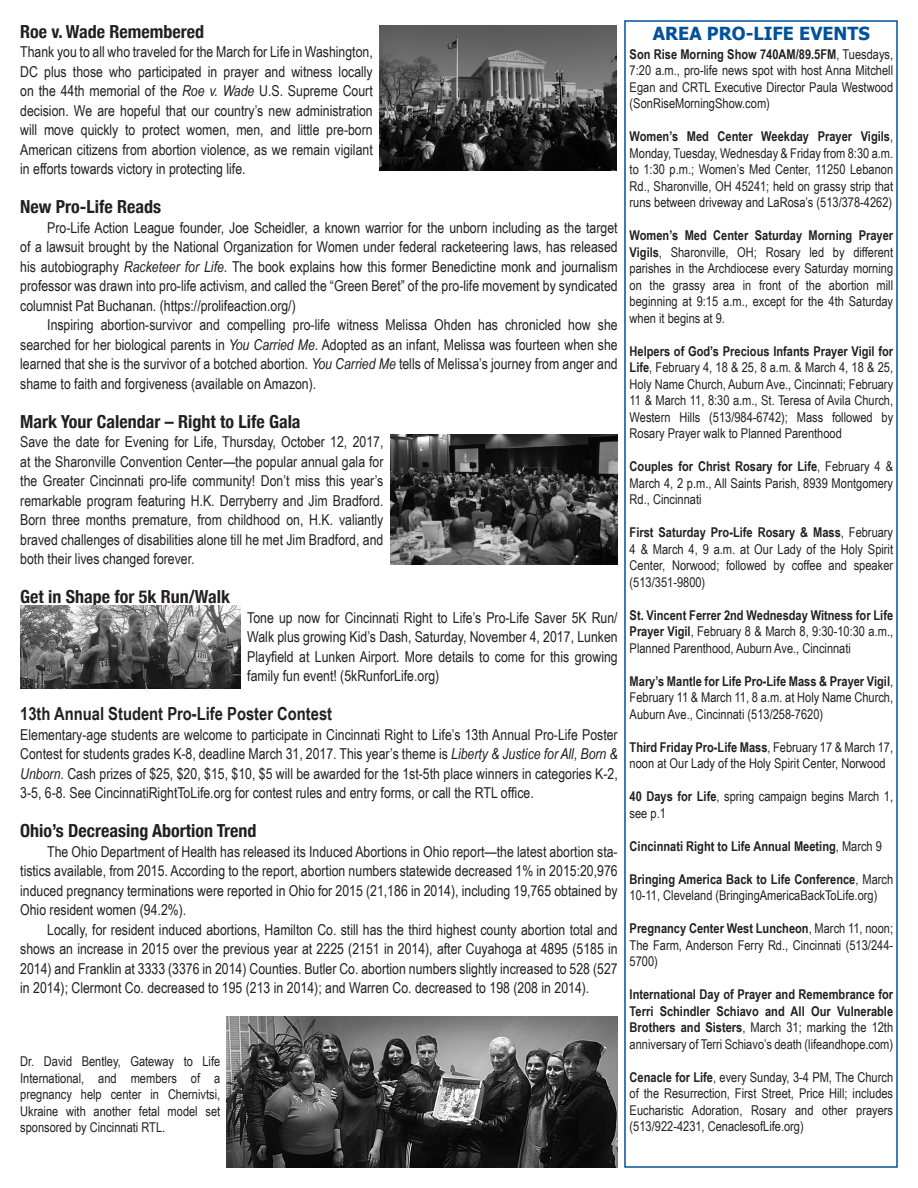
<style>
.page{position:relative;width:918px;height:1188px;background:#fff}
.page>*{position:absolute;margin:0;border:0;box-sizing:border-box;transform-origin:0 0}
.t1{font:700 condensed 18px "Helvetica Neue";color:#231f20}
.t2{font:700 18px "Arial Narrow";color:#231f20}
.t3{font:700 18px "Tahoma";color:#01529a}
.t4{font:15px/19.5px "Arial Narrow";color:#231f20;text-align:justify}
.t5{font:13.5px/16.5px "Arial Narrow";color:#231f20;text-align:justify}
.t6{font:700 13.5px/16.5px "Arial Narrow";color:#231f20;text-align:justify}
.s1{font-style:italic}
.s2{font-weight:700}
.s3{font-weight:400}
</style>
<div class="page">
<img style="left:380px;top:26px;width:236px;height:144px">
<img style="left:20px;top:606px;width:221px;height:83px">
<img style="left:390px;top:434px;width:228px;height:131px">
<img style="left:226px;top:1017px;width:392px;height:151px">
<p class="t1" style="left:20px;top:16px;width:185px">Roe v. Wade Remembered</p>
<p class="t4" style="left:20px;top:41px;width:354px">Thank you to all who traveled for the March for Life in Washington, DC plus those who participated in prayer and witness locally on the 44th memorial of the <span class="s1">Roe v. Wade</span> U.S. Supreme Court decision. We are hopeful that our country’s new administration will move quickly to protect women, men, and little pre-born American citizens from abortion violence, as we remain vigilant in efforts towards victory in protecting life.</p>
<p class="t1" style="left:20px;top:192px;width:142px">New Pro-Life Reads</p>
<p class="t4" style="left:20px;top:217px;width:599px;text-indent:27px">Pro-Life Action League founder, Joe Scheidler, a known warrior for the unborn including as the target of a lawsuit brought by the National Organization for Women under federal racketeering laws, has released his autobiography <span class="s1">Racketeer for Life</span>. The book explains how this former Benedictine monk and journalism professor was drawn into pro-life activism, and called the “Green Beret” of the pro-life movement by syndicated columnist Pat Buchanan. (https://prolifeaction.org/)</p>
<p class="t4" style="left:20px;top:314px;width:599px;text-indent:27px">Inspiring abortion-survivor and compelling pro-life witness Melissa Ohden has chronicled how she searched for her biological parents in <span class="s1">You Carried Me</span>. Adopted as an infant, Melissa was fourteen when she learned that she is the survivor of a botched abortion. <span class="s1">You Carried Me</span> tells of Melissa’s journey from anger and shame to faith and forgiveness (available on Amazon).</p>
<p class="t1" style="left:20px;top:406px;width:282px">Mark Your Calendar – Right to Life Gala</p>
<p class="t4" style="left:20px;top:431px;width:365px">Save the date for Evening for Life, Thursday, October 12, 2017, at the Sharonville Convention Center—the popular annual gala for the Greater Cincinnati pro-life community! Don’t miss this year’s remarkable program featuring H.K. Derryberry and Jim Bradford.<br>Born three months premature, from childhood on, H.K. valiantly braved challenges of disabilities alone till he met Jim Bradford, and both their lives changed forever.</p>
<p class="t1" style="left:20px;top:582px;width:211px">Get in Shape for 5k Run/Walk</p>
<p class="t4" style="left:247px;top:607px;width:372px">Tone up now for Cincinnati Right to Life’s Pro-Life Saver 5K Run/ Walk plus growing Kid’s Dash, Saturday, November 4, 2017, Lunken Playfield at Lunken Airport. More details to come for this growing family fun event! (5kRunforLife.org)</p>
<p class="t2" style="left:20px;top:700px;width:313px">13th Annual Student Pro-Life Poster Contest</p>
<p class="t4" style="left:20px;top:724px;width:599px">Elementary-age students are welcome to participate in Cincinnati Right to Life’s 13th Annual Pro-Life Poster Contest for students grades K-8, deadline March 31, 2017. This year’s theme is <span class="s1">Liberty &amp; Justice for All, Born &amp; Unborn</span>. Cash prizes of $25, $20, $15, $10, $5 will be awarded for the 1st-5th place winners in categories K-2, 3-5, 6-8. See CincinnatiRightToLife.org for contest rules and entry forms, or call the RTL office.</p>
<p class="t1" style="left:20px;top:816px;width:238px">Ohio’s Decreasing Abortion Trend</p>
<p class="t4" style="left:20px;top:841px;width:599px;text-indent:27px">The Ohio Department of Health has released its Induced Abortions in Ohio report—the latest abortion sta&shy;tistics available, from 2015. According to the report, abortion numbers statewide decreased 1% in 2015:20,976 induced pregnancy terminations were reported in Ohio for 2015 (21,186 in 2014), including 19,765 obtained by Ohio resident women (94.2%).</p>
<p class="t4" style="left:20px;top:919px;width:599px;text-indent:27px">Locally, for resident induced abortions, Hamilton Co. still has the third highest county abortion total and shows an increase in 2015 over the previous year at 2225 (2151 in 2014), after Cuyahoga at 4895 (5185 in 2014) and Franklin at 3333 (3376 in 2014) Counties. Butler Co. abortion numbers slightly increased to 528 (527 in 2014); Clermont Co. decreased to 195 (213 in 2014); and Warren Co. decreased to 198 (208 in 2014).</p>
<p class="t5" style="left:20px;top:1053px;width:202px">Dr. David Bentley, Gateway to Life International, and members of a pregnancy help center in Chernivtsi, Ukraine with another fetal model set sponsored by Cincinnati RTL.</p>
<p class="t3" style="left:653px;top:21px;width:218px">AREA PRO-LIFE EVENTS</p>
<p class="t5" style="left:630px;top:45px;width:265px"><span class="s2">Son Rise Morning Show 740AM/89.5FM</span>, Tuesdays, 7:20 a.m., pro-life news spot with host Anna Mitchell Egan and CRTL Executive Director Paula Westwood (SonRiseMorningShow.com)</p>
<p class="t5" style="left:630px;top:128px;width:265px"><span class="s2">Women’s Med Center Weekday Prayer Vigils</span>, Monday, Tuesday, Wednesday &amp; Friday from 8:30 a.m. to 1:30 p.m.; Women’s Med Center, 11250 Lebanon Rd., Sharonville, OH 45241; held on grassy strip that runs between driveway and LaRosa’s (513/378-4262)</p>
<p class="t5" style="left:630px;top:227px;width:265px"><span class="s2">Women’s Med Center Saturday Morning Prayer Vigils</span>, Sharonville, OH; Rosary led by different parishes in the Archdiocese every Saturday morning on the grassy area in front of the abortion mill beginning at 9:15 a.m., except for the 4th Saturday when it begins at 9.</p>
<p class="t5" style="left:630px;top:342px;width:265px"><span class="s2">Helpers of God’s Precious Infants Prayer Vigil for Life</span>, February 4, 18 &amp; 25, 8 a.m. &amp; March 4, 18 &amp; 25, Holy Name Church, Auburn Ave., Cincinnati; February 11 &amp; March 11, 8:30 a.m., St. Teresa of Avila Church, Western Hills (513/984-6742); Mass followed by Rosary Prayer walk to Planned Parenthood</p>
<p class="t5" style="left:630px;top:458px;width:265px"><span class="s2">Couples for Christ Rosary for Life</span>, February 4 &amp; March 4, 2 p.m., All Saints Parish, 8939 Montgomery Rd., Cincinnati</p>
<p class="t5" style="left:630px;top:524px;width:265px"><span class="s2">First Saturday Pro-Life Rosary &amp; Mass</span>, February 4 &amp; March 4, 9 a.m. at Our Lady of the Holy Spirit Center, Norwood; followed by coffee and speaker (513/351-9800)</p>
<p class="t5" style="left:630px;top:606px;width:265px"><span class="s2">St. Vincent Ferrer 2nd Wednesday Witness for Life Prayer Vigil</span>, February 8 &amp; March 8, 9:30-10:30 a.m., Planned Parenthood, Auburn Ave., Cincinnati</p>
<p class="t5" style="left:630px;top:672px;width:265px"><span class="s2">Mary’s Mantle for Life Pro-Life Mass &amp; Prayer Vigil</span>, February 11 &amp; March 11, 8 a.m. at Holy Name Church, Auburn Ave., Cincinnati (513/258-7620)</p>
<p class="t5" style="left:630px;top:738px;width:265px"><span class="s2">Third Friday Pro-Life Mass</span>, February 17 &amp; March 17, noon at Our Lady of the Holy Spirit Center, Norwood</p>
<p class="t5" style="left:630px;top:788px;width:265px"><span class="s2">40 Days for Life</span>, spring campaign begins March 1, see p.1</p>
<p class="t6" style="left:630px;top:837px;width:254px">Cincinnati Right to Life Annual Meeting<span class="s3">, March 9</span></p>
<p class="t5" style="left:630px;top:870px;width:265px"><span class="s2">Bringing America Back to Life Conference</span>, March<br>10-11, Cleveland (BringingAmericaBackToLife.org)</p>
<p class="t5" style="left:630px;top:920px;width:265px"><span class="s2">Pregnancy Center West Luncheon</span>, March 11, noon; The Farm, Anderson Ferry Rd., Cincinnati (513/244- 5700)</p>
<p class="t6" style="left:630px;top:986px;width:265px">International Day of Prayer and Remembrance for Terri Schindler Schiavo and All Our Vulnerable Brothers and Sisters<span class="s3">, March 31; marking the 12th anniversary of Terri Schiavo’s death (lifeandhope.com)</span></p>
<p class="t5" style="left:630px;top:1068px;width:265px"><span class="s2">Cenacle for Life</span>, every Sunday, 3-4 PM, The Church of the Resurrection, First Street, Price Hill; includes Eucharistic Adoration, Rosary and other prayers (513/922-4231, CenaclesofLife.org)</p>
</div>
